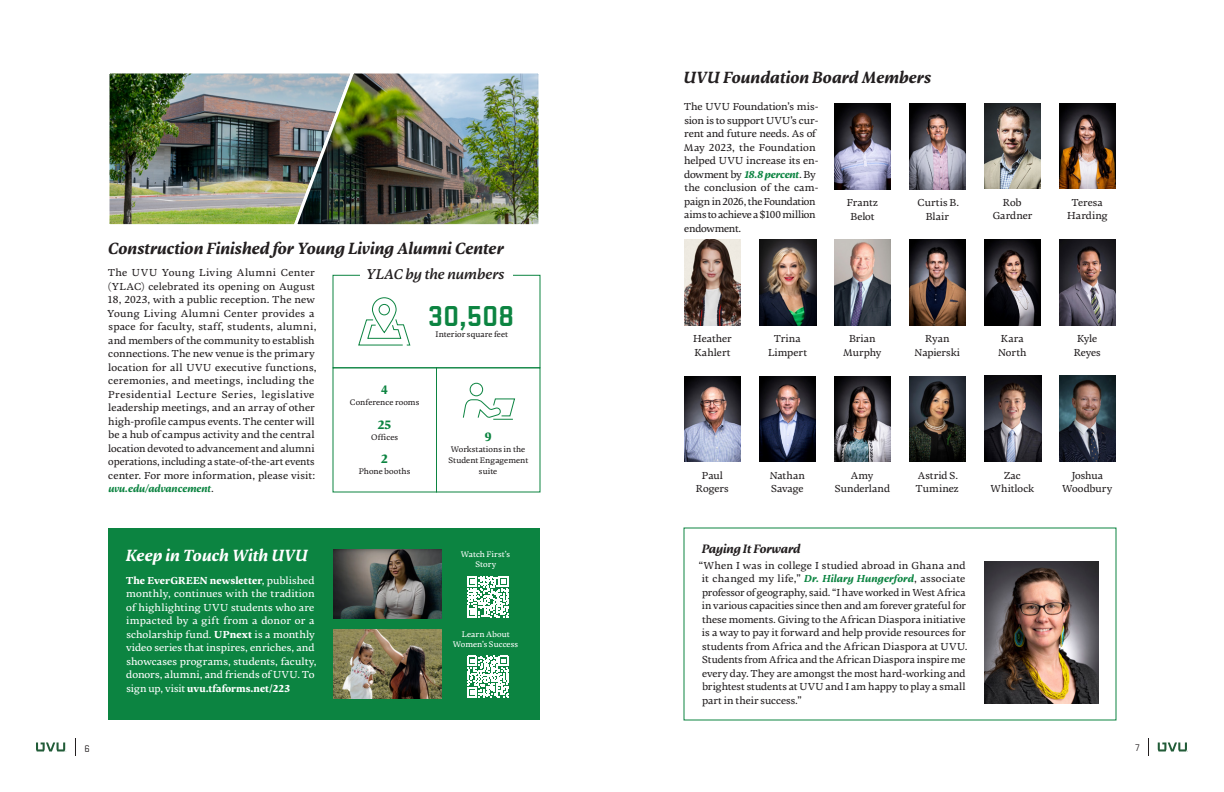
<style>
.page{position:relative;width:1224px;height:792px;background:#fff}
.page>*{position:absolute;margin:0;border:0;box-sizing:border-box;transform-origin:0 0}
.Large_data_point{font:700 30px "Stratum 1";color:#0c8441}
.Heading_2{font:italic 700 16px "Adelbrook";letter-spacing:.005em;color:#231f20}
.Heading_2-2{font:italic 700 16px "Adelbrook";letter-spacing:.005em;color:#fff}
.Heading_3{font:italic 500 14px "Adelbrook";color:#231f20}
.t1{font:italic 700 12px "Adelbrook";letter-spacing:-.005em;color:#231f20}
.Small_Data_Point{font:700 12px "Adelbrook";color:#0c8441}
.Paragraph_-_Justified{font:10px/13.5px "Adelbrook";letter-spacing:.005em;color:#231f20}
.Paragraph_-_Justified-2{font:10px/13.5px "Adelbrook";letter-spacing:.01em;color:#fff}
.t2{font:10px "Stratum 1";color:#231f20}
.Paragraph_-_Justified-3{font:8px/11px "Adelbrook";letter-spacing:.005em;color:#231f20;text-align:center}
.Paragraph_-_Justified-4{font:8px/10px "Adelbrook";letter-spacing:.005em;color:#fff;text-align:center}
.s1{font-weight:700;font-style:italic;color:#0c8441}
.s2{font-weight:700}
</style>
<div class="page">
<img style="left:109px;top:73px;width:182px;height:152px">
<img style="left:291px;top:73px;width:248px;height:152px">
<div style="left:333px;top:275px;width:207px;height:93px;border:1px solid #0c8441"></div>
<div style="left:108px;top:528px;width:432px;height:192px;background:#0c8441"></div>
<svg style="left:36px;top:742px;width:30px;height:10px"></svg>
<svg style="left:75px;top:738px;width:1px;height:18px"></svg>
<svg style="left:1158px;top:742px;width:30px;height:10px"></svg>
<svg style="left:1148px;top:738px;width:1px;height:18px"></svg>
<img style="left:333px;top:629px;width:109px;height:69px">
<svg style="left:467px;top:576px;width:42px;height:42px"></svg>
<svg style="left:467px;top:656px;width:42px;height:41px"></svg>
<div style="left:360px;top:269px;width:153px;height:10px;background:#fff"></div>
<svg style="left:462px;top:382px;width:54px;height:38px"></svg>
<svg style="left:358px;top:297px;width:53px;height:49px"></svg>
<img style="left:333px;top:550px;width:109px;height:69px">
<img style="left:834px;top:104px;width:57px;height:85px">
<img style="left:984px;top:103px;width:57px;height:86px">
<img style="left:909px;top:104px;width:57px;height:85px">
<img style="left:1059px;top:103px;width:57px;height:86px">
<img style="left:834px;top:240px;width:57px;height:85px">
<img style="left:984px;top:240px;width:57px;height:85px">
<img style="left:909px;top:240px;width:57px;height:85px">
<img style="left:1059px;top:240px;width:57px;height:85px">
<img style="left:834px;top:376px;width:57px;height:86px">
<img style="left:984px;top:376px;width:57px;height:85px">
<img style="left:909px;top:376px;width:57px;height:86px">
<img style="left:1059px;top:376px;width:57px;height:85px">
<img style="left:684px;top:376px;width:57px;height:86px">
<img style="left:759px;top:376px;width:57px;height:86px">
<img style="left:684px;top:240px;width:57px;height:85px">
<img style="left:759px;top:240px;width:57px;height:85px">
<img style="left:984px;top:562px;width:114px;height:141px">
<p class="Heading_2" style="left:108px;top:236px;width:397px">Construction Finished for Young Living Alumni Center</p>
<p class="Paragraph_-_Justified" style="left:107px;top:265px;width:211px">The UVU Young Living Alumni Center (YLAC) celebrated its opening on August 18, 2023, with a public reception. The new Young Living Alumni Center provides a space for faculty, staff, students, alumni, and members of the community to establish connections. The new venue is the primary location for all UVU executive functions, ceremonies, and meetings, including the Presidential Lecture Series, legislative leadership meetings, and an array of other high-profile campus events. The center will be a hub of campus activity and the central location devoted to advancement and alumni operations, including a state-of-the-art events center. For more information, please visit: <span class="s1">uvu.edu/advancement</span>.</p>
<p class="Heading_2-2" style="left:126px;top:544px;width:184px">Keep in Touch With UVU</p>
<p class="Paragraph_-_Justified-2" style="left:126px;top:573px;width:192px"><span class="s2">The EverGREEN newsletter</span>, published monthly, continues with the tradition of highlighting UVU students who are impacted by a gift from a donor or a scholarship fund. <span class="s2">UPnext</span> is a monthly video series that inspires, enriches, and showcases programs, students, faculty, donors, alumni, and friends of UVU. To sign up, visit <span class="s2">uvu.tfaforms.net/223</span></p>
<p class="Heading_3" style="left:366px;top:264px;width:140px">YLAC by the numbers</p>
<p class="Large_data_point" style="left:428px;top:299px;width:88px">30,508</p>
<p class="Paragraph_-_Justified-3" style="left:435px;top:328px;width:74px">Interior square feet</p>
<p class="Small_Data_Point" style="left:381px;top:381px;width:8px">4</p>
<p class="Paragraph_-_Justified-3" style="left:350px;top:397px;width:71px">Conference rooms</p>
<p class="Small_Data_Point" style="left:378px;top:416px;width:15px">25</p>
<p class="Paragraph_-_Justified-3" style="left:371px;top:431px;width:28px">Offices</p>
<p class="Small_Data_Point" style="left:381px;top:450px;width:8px">2</p>
<p class="Paragraph_-_Justified-3" style="left:359px;top:465px;width:53px">Phone booths</p>
<p class="Small_Data_Point" style="left:485px;top:428px;width:8px">9</p>
<p class="Paragraph_-_Justified-3" style="left:449px;top:443px;width:81px">Workstations in the<br>Student Engagement suite</p>
<p class="Paragraph_-_Justified-4" style="left:461px;top:549px;width:51px">Watch First’s<br>Story</p>
<p class="Paragraph_-_Justified-4" style="left:453px;top:628px;width:67px">Learn About<br>Women’s Success</p>
<p class="Heading_2" style="left:684px;top:66px;width:249px">UVU Foundation Board Members</p>
<p class="Paragraph_-_Justified" style="left:684px;top:100px;width:136px">The UVU Foundation’s mis&shy;sion is to support UVU’s cur&shy;rent and future needs. As of<br>May 2023, the Foundation helped UVU increase its en&shy;dowment by <span class="s1">18.8 percent</span>. By the conclusion of the cam&shy;paign in 2026, the Foundation aims to achieve a $100 million endowment.</p>
<p class="Paragraph_-_Justified" style="left:847px;top:195px;width:33px">Frantz</p>
<p class="Paragraph_-_Justified" style="left:851px;top:209px;width:26px">Belot</p>
<p class="Paragraph_-_Justified" style="left:918px;top:195px;width:43px">Curtis B.</p>
<p class="Paragraph_-_Justified" style="left:926px;top:209px;width:25px">Blair</p>
<p class="Paragraph_-_Justified" style="left:1003px;top:195px;width:20px">Rob</p>
<p class="Paragraph_-_Justified" style="left:993px;top:209px;width:41px">Gardner</p>
<p class="Paragraph_-_Justified" style="left:1072px;top:195px;width:32px">Teresa</p>
<p class="Paragraph_-_Justified" style="left:1067px;top:209px;width:42px">Harding</p>
<p class="Paragraph_-_Justified" style="left:693px;top:332px;width:40px">Heather</p>
<p class="Paragraph_-_Justified" style="left:695px;top:345px;width:37px">Kahlert</p>
<p class="Paragraph_-_Justified" style="left:774px;top:332px;width:28px">Trina</p>
<p class="Paragraph_-_Justified" style="left:768px;top:345px;width:41px">Limpert</p>
<p class="Paragraph_-_Justified" style="left:915px;top:332px;width:47px;text-align:center">Ryan<br>Napierski</p>
<p class="Paragraph_-_Justified" style="left:1077px;top:331px;width:21px">Kyle</p>
<p class="Paragraph_-_Justified" style="left:843px;top:332px;width:40px;text-align:center">Brian<br>Murphy</p>
<p class="Paragraph_-_Justified" style="left:1001px;top:331px;width:24px">Kara</p>
<p class="Paragraph_-_Justified" style="left:998px;top:345px;width:30px">North</p>
<p class="Paragraph_-_Justified" style="left:1074px;top:345px;width:29px">Reyes</p>
<p class="Paragraph_-_Justified" style="left:702px;top:468px;width:23px">Paul</p>
<p class="Paragraph_-_Justified" style="left:696px;top:482px;width:34px">Rogers</p>
<p class="Paragraph_-_Justified" style="left:770px;top:468px;width:37px">Nathan</p>
<p class="Paragraph_-_Justified" style="left:771px;top:482px;width:34px">Savage</p>
<p class="Paragraph_-_Justified" style="left:851px;top:468px;width:24px">Amy</p>
<p class="Paragraph_-_Justified" style="left:835px;top:482px;width:57px">Sunderland</p>
<p class="Paragraph_-_Justified" style="left:916px;top:468px;width:44px">Astrid S.<br>Tuminez</p>
<p class="Paragraph_-_Justified" style="left:1062px;top:468px;width:52px;text-align:center">Joshua<br>Woodbury</p>
<p class="Paragraph_-_Justified" style="left:1004px;top:468px;width:18px">Zac</p>
<p class="Paragraph_-_Justified" style="left:990px;top:481px;width:45px">Whitlock</p>
<p class="t1" style="left:702px;top:540px;width:100px">Paying It Forward</p>
<p class="Paragraph_-_Justified" style="left:702px;top:558px;width:267px;text-indent:-3px">“When I was in college I studied abroad in Ghana and it changed my life,” <span class="s1">Dr. Hilary Hungerford</span>, associate professor of geography, said. “I have worked in West Africa in various capacities since then and am forever grateful for these moments. Giving to the African Diaspora initiative is a way to pay it forward and help provide resources for students from Africa and the African Diaspora at UVU.<br>Students from Africa and the African Diaspora inspire me every day. They are amongst the most hard-working and brightest students at UVU and I am happy to play a small part in their success.”</p>
<p class="t2" style="left:84px;top:743px;width:7px">6</p>
<p class="t2" style="left:1136px;top:742px;width:6px">7</p>
</div>
